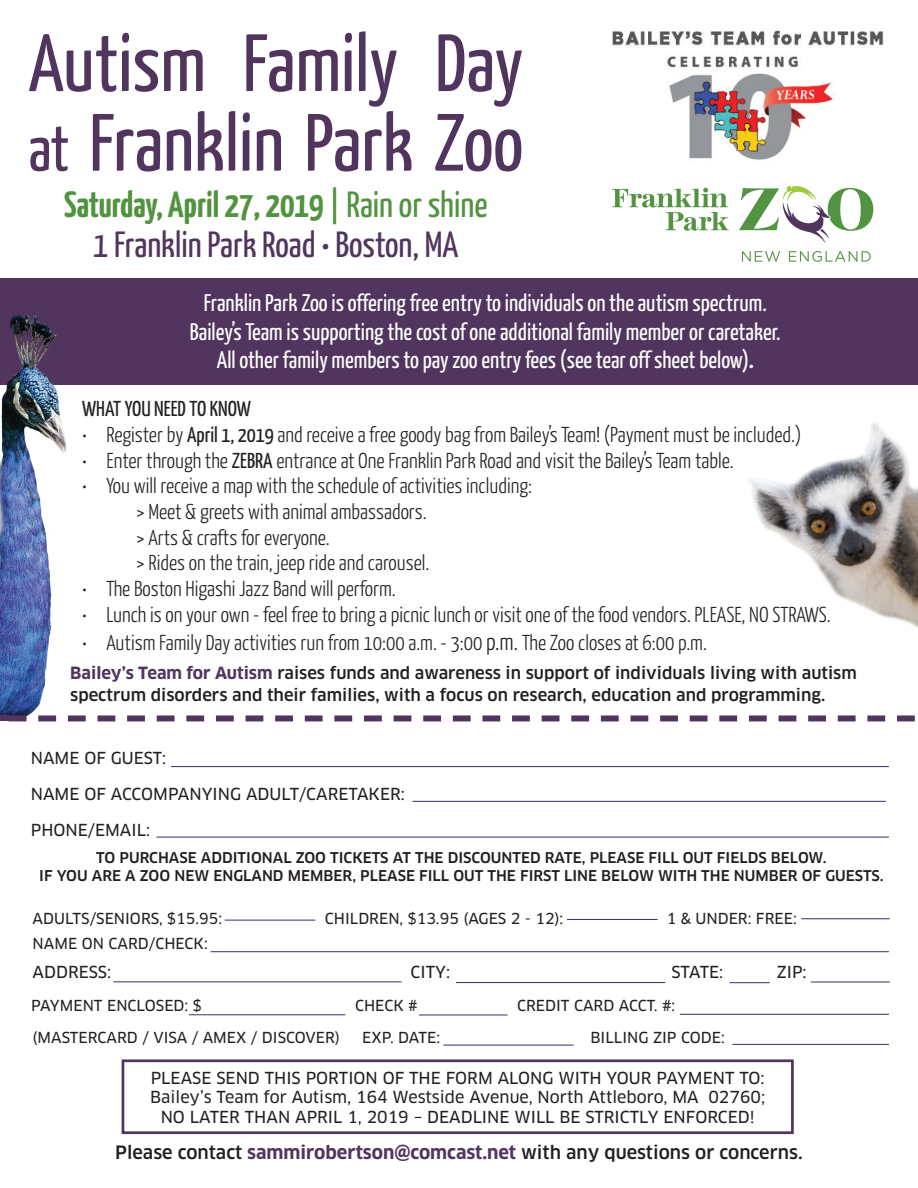
<style>
.page{position:relative;width:918px;height:1188px;background:#fff}
.page>*{position:absolute;margin:0;border:0;box-sizing:border-box;transform-origin:0 0}
.t1{font:81px/79.7px "Yanone Kaffeesatz";color:#51355e}
.t2{font:36.45px/40.5px "Yanone Kaffeesatz";color:#51355e;text-align:center}
.t3{font:24px/28.5px "Yanone Kaffeesatz";color:#fff;text-align:center}
.t4{font:300 21.6px/25.7px "Yanone Kaffeesatz";color:#231f20}
.t5{font:21.6px "Yanone Kaffeesatz";color:#231f20}
.t6{font:500 18px "Clan OT";color:#231f20}
.t7{font:500 16.5px/22.5px "Clan OT";color:#231f20}
.t8{font:16.2px/19.5px "Clan OT News";color:#231f20;text-align:center}
.t9{font:14.85px "Clan OT News";color:#231f20}
.t10{font:500 14.55px/17.4px "Clan OT";color:#231f20;text-align:center}
.s1{font-size:64.8px}
.s2{font-weight:700;color:#529341}
.s3{color:#529341}
.s4{font-weight:700}
.s5{font-weight:400}
.s6{font-size:24px}
.s7{font-weight:700;color:#51355e}
</style>
<div class="page">
<div style="left:0;top:278px;width:918px;height:107px;background:#51355e"></div>
<svg style="left:612px;top:188px;width:117px;height:43px"></svg>
<svg style="left:742px;top:251px;width:38px;height:11px"></svg>
<svg style="left:789px;top:251px;width:82px;height:11px"></svg>
<svg style="left:739px;top:186px;width:134px;height:57px"></svg>
<hr style="left:156px;top:837px;width:733px;height:1px;background:#313265">
<hr style="left:113px;top:982px;width:289px;height:1px;background:#313265">
<hr style="left:211px;top:951px;width:678px;height:1px;background:#313265">
<hr style="left:811px;top:982px;width:79px;height:1px;background:#313265">
<hr style="left:729px;top:982px;width:41px;height:1px;background:#313265">
<hr style="left:189px;top:1014px;width:156px;height:1px;background:#313265">
<hr style="left:419px;top:1015px;width:89px;height:1px;background:#313265">
<hr style="left:680px;top:1014px;width:209px;height:1px;background:#313265">
<hr style="left:443px;top:1045px;width:131px;height:1px;background:#313265">
<hr style="left:732px;top:1044px;width:157px;height:1px;background:#313265">
<img style="left:0;top:314px;width:66px;height:401px">
<div style="left:122px;top:1059px;width:672px;height:75px;border:3px solid #51355e"></div>
<hr style="left:171px;top:766px;width:718px;height:1px;background:#313265">
<hr style="left:413px;top:801px;width:473px;height:1px;background:#313265">
<hr style="left:567px;top:919px;width:91px;height:1px;background:#313265">
<hr style="left:456px;top:982px;width:209px;height:1px;background:#313265">
<img style="left:749px;top:423px;width:169px;height:205px">
<hr style="left:801px;top:918px;width:89px;height:1px;background:#313265">
<hr style="left:225px;top:920px;width:90px;height:1px;background:#313265">
<svg style="left:9px;top:715px;width:906px;height:6px"></svg>
<div style="left:0;top:715px;width:9px;height:6px;background:#51355e"></div>
<img style="left:612px;top:30px;width:272px;height:130px">
<h1 class="t1" style="left:28px;top:21px;width:496px">Autism Family Day <span class="s1">at</span> Franklin Park Zoo</h1>
<h2 class="t2" style="left:64px;top:183px;width:425px"><span class="s2">Saturday, April 27, 2019</span> <span class="s3">| Rain or shine<br></span>1 Franklin Park Road • Boston, MA</h2>
<p class="t3" style="left:190px;top:288px;width:592px">Franklin Park Zoo is offering free entry to individuals on the autism spectrum.<br>Bailey’s Team is supporting the cost of one additional family member or caretaker.<br>All other family members to pay zoo entry fees (see tear off sheet below)<span class="s4">.</span></p>
<p class="t5" style="left:82px;top:396px;width:170px">WHAT YOU NEED TO KNOW</p>
<p class="t4" style="left:82px;top:421px;width:721px">• Register by <span class="s5">April 1, 2019</span> and receive a free goody bag from Bailey’s Team! (Payment must be included.)</p>
<p class="t4" style="left:82px;top:447px;width:653px">• Enter through the <span class="s5">ZEBRA</span> entrance at One Franklin Park Road and visit the Bailey’s Team table.</p>
<p class="t4" style="left:136px;top:472px;width:397px;text-indent:-54px">• You will receive a map with the schedule of activities including: &gt; Meet &amp; greets with animal ambassadors.<br>&gt; Arts &amp; crafts for everyone.<br>&gt; Rides on the train, jeep ride and carousel.</p>
<p class="t4" style="left:82px;top:575px;width:315px">• The Boston Higashi Jazz Band will perform.</p>
<p class="t4" style="left:82px;top:601px;width:750px">• Lunch is on your own - feel free to bring a picnic lunch or visit one of the food vendors. PLEASE, NO STRAWS.</p>
<p class="t4" style="left:82px;top:629px;width:626px">• Autism Family Day activities run from 10:00 a.m. - 3:00 <span class="s6">p.m.</span> The Zoo closes at 6:00 p.m.</p>
<p class="t7" style="left:70px;top:662px;width:788px"><span class="s7">Bailey’s Team for Autism</span> raises funds and awareness in support of individuals living with autism spectrum disorders and their families, with a focus on research, education and programming.</p>
<p class="t8" style="left:31px;top:748px;width:137px">NAME OF GUEST:</p>
<p class="t8" style="left:31px;top:784px;width:376px">NAME OF ACCOMPANYING ADULT/CARETAKER:</p>
<p class="t8" style="left:31px;top:820px;width:121px">PHONE/EMAIL:</p>
<p class="t10" style="left:39px;top:849px;width:846px">TO PURCHASE ADDITIONAL ZOO TICKETS AT THE DISCOUNTED RATE, PLEASE FILL OUT FIELDS BELOW.<br>IF YOU ARE A ZOO NEW ENGLAND MEMBER, PLEASE FILL OUT THE FIRST LINE BELOW WITH THE NUMBER OF GUESTS.</p>
<p class="t9" style="left:33px;top:910px;width:191px">ADULTS/SENIORS, $15.95:</p>
<p class="t9" style="left:325px;top:910px;width:240px">CHILDREN, $13.95 (AGES 2 - 12):</p>
<p class="t9" style="left:667px;top:910px;width:132px">1 &amp; UNDER: FREE:</p>
<p class="t9" style="left:33px;top:935px;width:177px">NAME ON CARD/CHECK:</p>
<p class="t8" style="left:33px;top:962px;width:80px">ADDRESS:</p>
<p class="t8" style="left:411px;top:962px;width:41px">CITY:</p>
<p class="t8" style="left:672px;top:962px;width:53px">STATE:</p>
<p class="t8" style="left:777px;top:962px;width:31px">ZIP:</p>
<p class="t9" style="left:31px;top:997px;width:172px">PAYMENT ENCLOSED: $</p>
<p class="t9" style="left:355px;top:997px;width:64px">CHECK #</p>
<p class="t9" style="left:517px;top:997px;width:160px">CREDIT CARD ACCT. #:</p>
<p class="t9" style="left:33px;top:1029px;width:309px">(MASTERCARD / VISA / AMEX / DISCOVER)</p>
<p class="t9" style="left:362px;top:1029px;width:80px">EXP. DATE:</p>
<p class="t9" style="left:590px;top:1029px;width:136px">BILLING ZIP CODE:</p>
<p class="t8" style="left:150px;top:1068px;width:616px">PLEASE SEND THIS PORTION OF THE FORM ALONG WITH YOUR PAYMENT TO:<br>Bailey’s Team for Autism, 164 Westside Avenue, North Attleboro, MA 02760;<br>NO LATER THAN APRIL 1, 2019 – DEADLINE WILL BE STRICTLY ENFORCED!</p>
<p class="t6" style="left:115px;top:1142px;width:689px">Please contact <span class="s7">sammirobertson@comcast.net</span> with any questions or concerns.</p>
</div>
